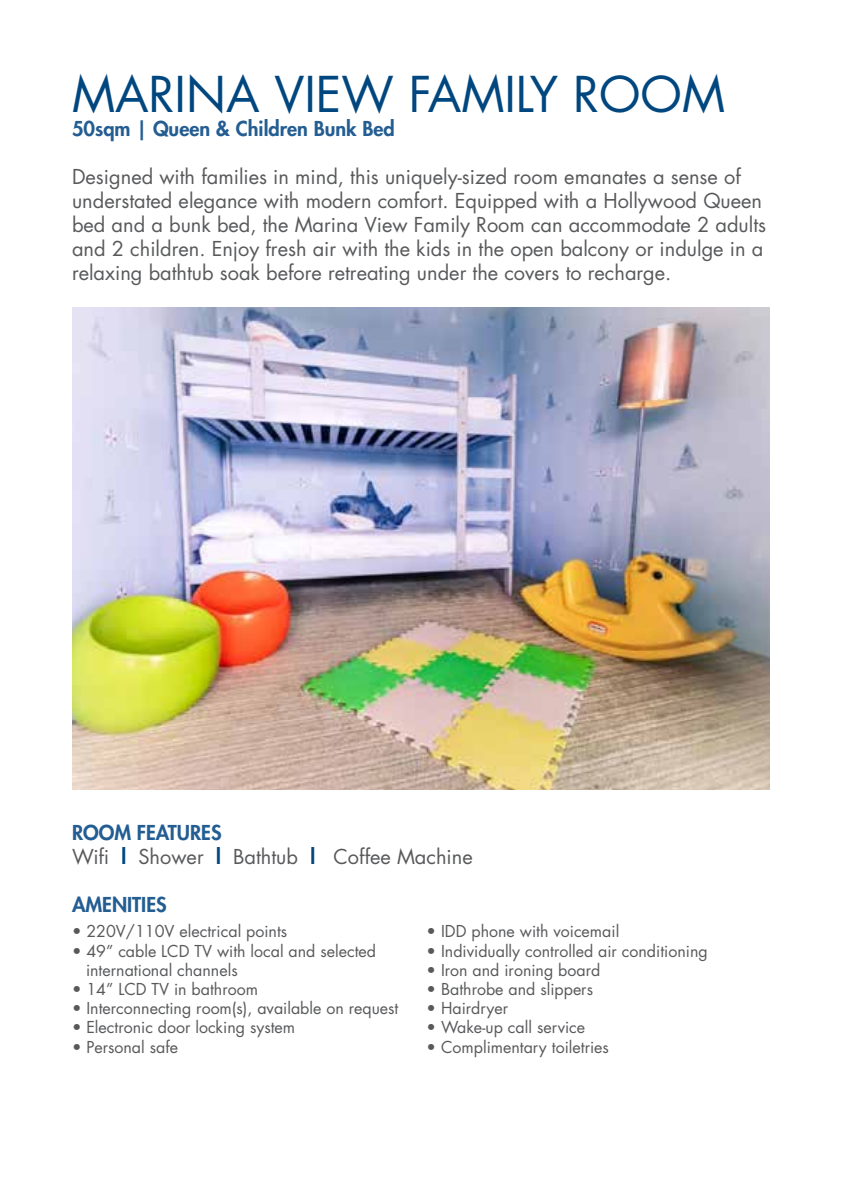
<style>
.page{position:relative;width:842px;height:1191px;background:#fff}
.page>*{position:absolute;margin:0;border:0;box-sizing:border-box;transform-origin:0 0}
.t1{font:48px "Futura Std";color:#00467f}
.t2{font:20px/24px "Futura Std";color:#58595b}
.t3{font:800 20px "Futura Std";color:#235d92}
.t4{font:16px/19.2px "Futura Std";color:#58595b}
.s1{font-weight:800;color:#235d92}
.s2{font-weight:800;color:#00467f}
</style>
<div class="page">
<img style="left:72px;top:308px;width:698px;height:481px">
<h1 class="t1" style="left:72px;top:63px;width:654px">MARINA VIEW FAMILY ROOM</h1>
<p class="t3" style="left:72px;top:116px;width:324px">50sqm | Queen &amp; Children Bunk Bed</p>
<p class="t2" style="left:72px;top:164px;width:696px">Designed with families in mind, this uniquely-sized room emanates a sense of understated elegance with modern comfort. Equipped with a Hollywood Queen bed and a bunk bed, the Marina View Family Room can accommodate 2 adults and 2 children. Enjoy fresh air with the kids in the open balcony or indulge in a relaxing bathtub soak before retreating under the covers to recharge.</p>
<p class="t2" style="left:72px;top:820px;width:402px"><span class="s1">ROOM FEATURES<br></span>Wifi <span class="s2">l</span> Shower <span class="s2">l</span> Bathtub <span class="s2">l</span> Coffee Machine</p>
<p class="t3" style="left:72px;top:891px;width:96px">AMENITIES</p>
<p class="t4" style="left:72px;top:922px;width:217px">• 220V/110V electrical points</p>
<p class="t4" style="left:86px;top:941px;width:292px;text-indent:-14px">• 49” cable LCD TV with local and selected international channels</p>
<p class="t4" style="left:72px;top:979px;width:187px">• 14” LCD TV in bathroom</p>
<p class="t4" style="left:72px;top:999px;width:328px">• Interconnecting room(s), available on request</p>
<p class="t4" style="left:72px;top:1018px;width:225px">• Electronic door locking system</p>
<p class="t4" style="left:72px;top:1037px;width:108px">• Personal safe</p>
<p class="t4" style="left:427px;top:922px;width:194px">• IDD phone with voicemail</p>
<p class="t4" style="left:427px;top:941px;width:283px">• Individually controlled air conditioning</p>
<p class="t4" style="left:427px;top:960px;width:175px">• Iron and ironing board</p>
<p class="t4" style="left:427px;top:979px;width:168px">• Bathrobe and slippers</p>
<p class="t4" style="left:427px;top:999px;width:83px">• Hairdryer</p>
<p class="t4" style="left:427px;top:1018px;width:160px">• Wake-up call service</p>
<p class="t4" style="left:427px;top:1037px;width:184px">• Complimentary toiletries</p>
</div>
